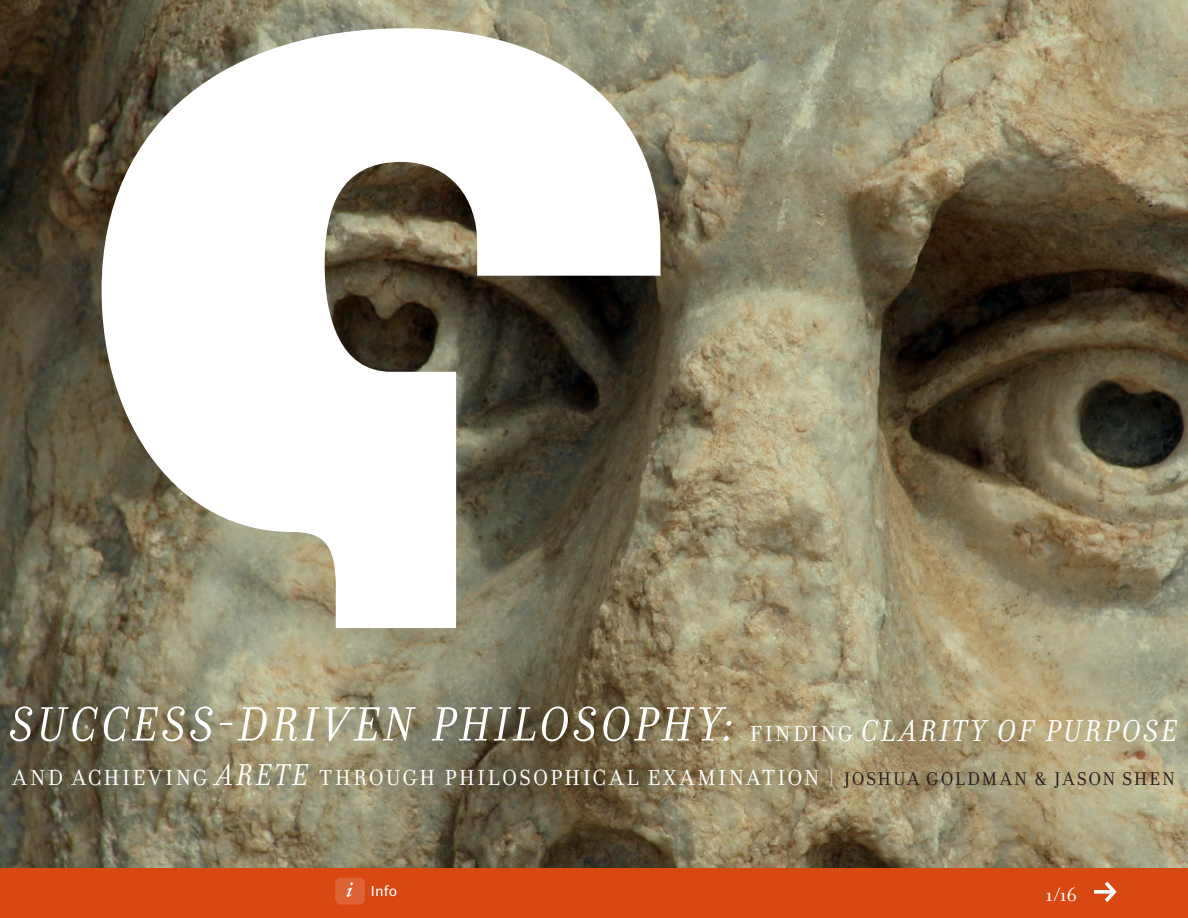
<style>
.page{position:relative;width:1188px;height:918px;background:#fff}
.page>*{position:absolute;margin:0;border:0;box-sizing:border-box;transform-origin:0 0}
.t1{font:italic 51.9px "Filosofia OT";letter-spacing:.08em;color:#fff}
.t2{font:23.55px "Filosofia OT";letter-spacing:.095em;color:#fff}
.t3{font:20.7px "Filosofia OT";color:#fff}
.t4{font:15px "Lucida Sans EFOP";color:#fff}
.s1{font-style:normal;font-size:23.55px}
.s2{font-size:32.55px}
.s3{font-style:italic;font-size:32.55px}
.s4{color:#cdd2b7}
.s5{font-size:19.95px;color:#231f20}
</style>
<div class="page">
<img style="left:0;top:0;width:1188px;height:869px">
<svg style="left:102px;top:28px;width:558px;height:600px"></svg>
<div style="left:1px;top:868px;width:1187px;height:50px;background:#d74812"></div>
<div style="left:335px;top:878px;width:30px;height:27px;background:#dd6336;border-radius:6px"></div>
<svg style="left:347px;top:882px;width:6px;height:15px"></svg>
<svg style="left:1094px;top:882px;width:23px;height:20px"></svg>
<h1 class="t1" style="left:11px;top:696px;width:1168px">SUCCESS -DRIVEN PHILOSOPHY: <span class="s1">FINDING</span> <span class="s2">CLARITY OF PURPOSE</span></h1>
<p class="t2" style="left:13px;top:764px;width:1164px">AND ACHIEVING <span class="s3">ARETE</span> THROUGH PHILOSOPHICAL EXAMINATION <span class="s4">|</span> <span class="s5">JOSHUA GOLDMAN &amp; JASON SHEN</span></p>
<p class="t4" style="left:371px;top:883px;width:28px">Info</p>
<p class="t3" style="left:1046px;top:883px;width:33px">1/16</p>
</div>
